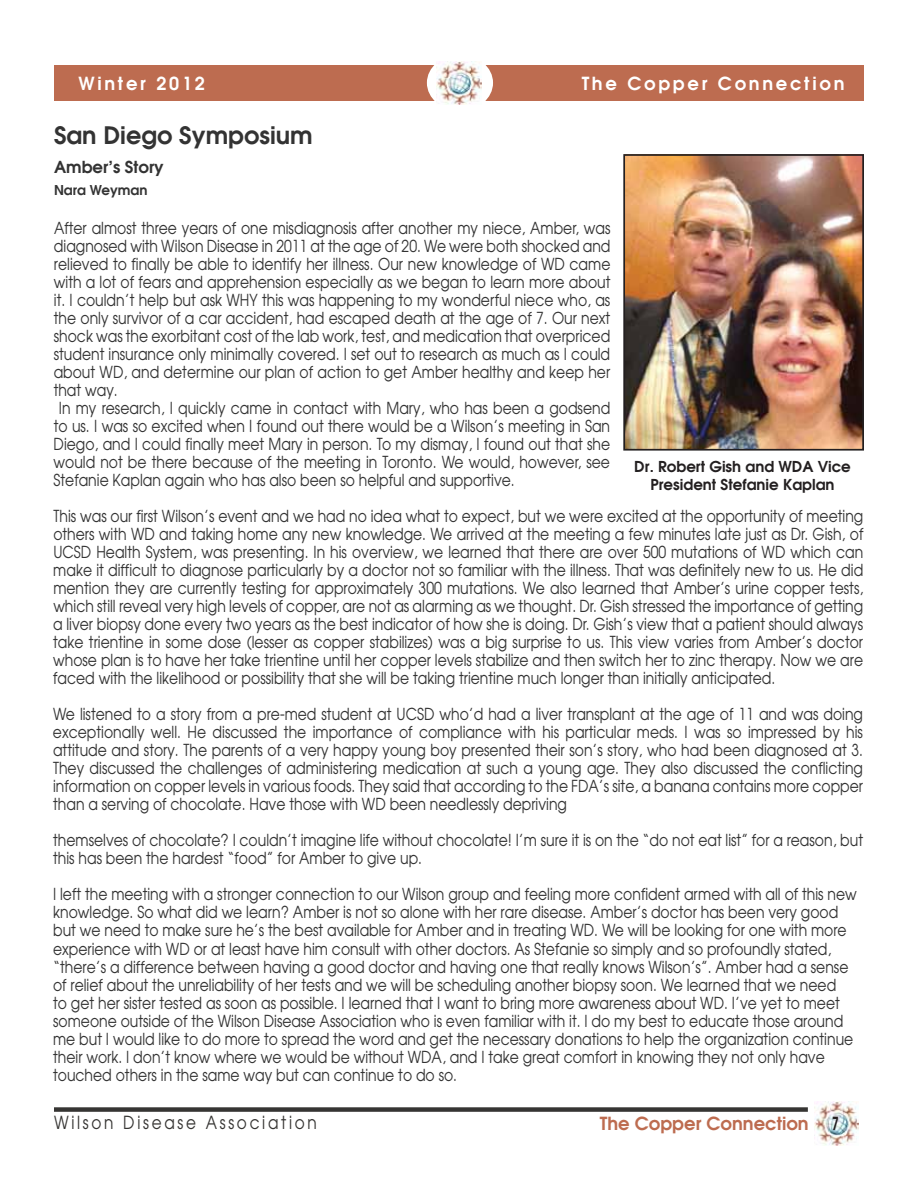
<style>
.page{position:relative;width:918px;height:1188px;background:#fff}
.page>*{position:absolute;margin:0;border:0;box-sizing:border-box;transform-origin:0 0}
.t1{font:600 24px "Avant Garde";color:#333}
.t2{font:600 18px "Avant Garde";letter-spacing:.15em;color:#fff}
.t3{font:100 18px "Avant Garde";letter-spacing:.15em;color:#363533}
.t4{font:600 18px "Avant Garde";color:#bd6c50}
.t5{font:600 18px "Avant Garde";color:#231f20;scale:.67 1}
.t6{font:100 16.5px/18px "Avant Garde";color:#333;text-align:justify}
.t7{font:600 16.5px "Avant Garde";color:#333}
.t8{font:600 15px/18px "Avant Garde";color:#231f20;text-align:center}
.t9{font:600 13.5px "Avant Garde";color:#333}
</style>
<div class="page">
<div style="left:54px;top:65px;width:810px;height:36px;background:#bd6c50"></div>
<div style="left:54px;top:1107px;width:754px;height:5px;background:#363533"></div>
<img style="left:814px;top:1102px;width:45px;height:43px">
<div style="left:427px;top:55px;width:66px;height:56px;background:#fff;border-radius:50%"></div>
<img style="left:437px;top:61px;width:44px;height:43px">
<img style="left:626px;top:157px;width:235px;height:291px">
<div style="left:623px;top:154px;width:241px;height:297px;border:2px solid #231f20"></div>
<p class="t2" style="left:79px;top:72px;width:128px">Winter 2012</p>
<p class="t2" style="left:582px;top:72px;width:264px">The Copper Connection</p>
<h1 class="t1" style="left:54px;top:119px;width:260px">San Diego Symposium</h1>
<p class="t7" style="left:54px;top:156px;width:111px">Amber’s Story</p>
<p class="t9" style="left:54px;top:181px;width:95px">Nara Weyman</p>
<p class="t6" style="left:54px;top:219px;width:558px">After almost three years of one misdiagnosis after another my niece, Amber, was</p>
<p class="t6" style="left:54px;top:237px;width:558px">diagnosed with Wilson Disease in 2011 at the age of 20. We were both shocked and</p>
<p class="t6" style="left:54px;top:255px;width:558px">relieved to finally be able to identify her illness. Our new knowledge of WD came</p>
<p class="t6" style="left:54px;top:273px;width:558px">with a lot of fears and apprehension especially as we began to learn more about</p>
<p class="t6" style="left:54px;top:291px;width:558px">it. I couldn’t help but ask WHY this was happening to my wonderful niece who, as</p>
<p class="t6" style="left:54px;top:309px;width:558px">the only survivor of a car accident, had escaped death at the age of 7. Our next</p>
<p class="t6" style="left:54px;top:327px;width:558px">shock was the exorbitant cost of the lab work, test, and medication that overpriced</p>
<p class="t6" style="left:54px;top:345px;width:558px">student insurance only minimally covered. I set out to research as much as I could</p>
<p class="t6" style="left:54px;top:363px;width:558px">about WD, and determine our plan of action to get Amber healthy and keep her</p>
<p class="t6" style="left:54px;top:381px;width:66px">that way.</p>
<p class="t6" style="left:59px;top:399px;width:553px">In my research, I quickly came in contact with Mary, who has been a godsend</p>
<p class="t6" style="left:54px;top:417px;width:558px">to us. I was so excited when I found out there would be a Wilson’s meeting in San</p>
<p class="t6" style="left:54px;top:435px;width:558px">Diego, and I could finally meet Mary in person. To my dismay, I found out that she</p>
<p class="t6" style="left:54px;top:453px;width:558px">would not be there because of the meeting in Toronto. We would, however, see</p>
<p class="t6" style="left:54px;top:471px;width:463px">Stefanie Kaplan again who has also been so helpful and supportive.</p>
<p class="t6" style="left:53px;top:507px;width:812px">This was our first Wilson’s event and we had no idea what to expect, but we were excited at the opportunity of meeting others with WD and taking home any new knowledge. We arrived at the meeting a few minutes late just as Dr. Gish, of UCSD Health System, was presenting. In his overview, we learned that there are over 500 mutations of WD which can make it difficult to diagnose particularly by a doctor not so familiar with the illness. That was definitely new to us. He did mention they are currently testing for approximately 300 mutations. We also learned that Amber’s urine copper tests, which still reveal very high levels of copper, are not as alarming as we thought. Dr. Gish stressed the importance of getting a liver biopsy done every two years as the best indicator of how she is doing. Dr. Gish’s view that a patient should always take trientine in some dose (lesser as copper stabilizes) was a big surprise to us. This view varies from Amber’s doctor whose plan is to have her take trientine until her copper levels stabilize and then switch her to zinc therapy. Now we are faced with the likelihood or possibility that she will be taking trientine much longer than initially anticipated.</p>
<p class="t6" style="left:53px;top:705px;width:812px">We listened to a story from a pre-med student at UCSD who’d had a liver transplant at the age of 11 and was doing exceptionally well. He discussed the importance of compliance with his particular meds. I was so impressed by his attitude and story. The parents of a very happy young boy presented their son’s story, who had been diagnosed at 3.<br>They discussed the challenges of administering medication at such a young age. They also discussed the conflicting information on copper levels in various foods. They said that according to the FDA’s site, a banana contains more copper than a serving of chocolate. Have those with WD been needlessly depriving</p>
<p class="t6" style="left:53px;top:831px;width:812px">themselves of chocolate? I couldn’t imagine life without chocolate! I’m sure it is on the “do not eat list” for a reason, but this has been the hardest “food” for Amber to give up.</p>
<p class="t6" style="left:53px;top:885px;width:805px;text-align:left">I left the meeting with a stronger connection to our Wilson group and feeling more confident armed with all of this new knowledge. So what did we learn? Amber is not so alone with her rare disease. Amber’s doctor has been very good but we need to make sure he’s the best available for Amber and in treating WD. We will be looking for one with more experience with WD or at least have him consult with other doctors. As Stefanie so simply and so profoundly stated, “there’s a difference between having a good doctor and having one that really knows Wilson’s”. Amber had a sense of relief about the unreliability of her tests and we will be scheduling another biopsy soon. We learned that we need<br>to get her sister tested as soon as possible. I learned that I want to bring more awareness about WD. I’ve yet to meet someone outside of the Wilson Disease Association who is even familiar with it. I do my best to educate those around me but I would like to do more to spread the word and get the necessary donations to help the organization continue their work. I don’t know where we would be without WDA, and I take great comfort in knowing they not only have touched others in the same way but can continue to do so.</p>
<p class="t8" style="left:634px;top:457px;width:218px">Dr. Robert Gish and WDA Vice<br>President Stefanie Kaplan</p>
<p class="t3" style="left:54px;top:1111px;width:264px">Wilson Disease Association</p>
<p class="t4" style="left:600px;top:1111px;width:210px">The Copper Connection</p>
<p class="t5" style="left:832px;top:1111px;width:12px">7</p>
</div>
